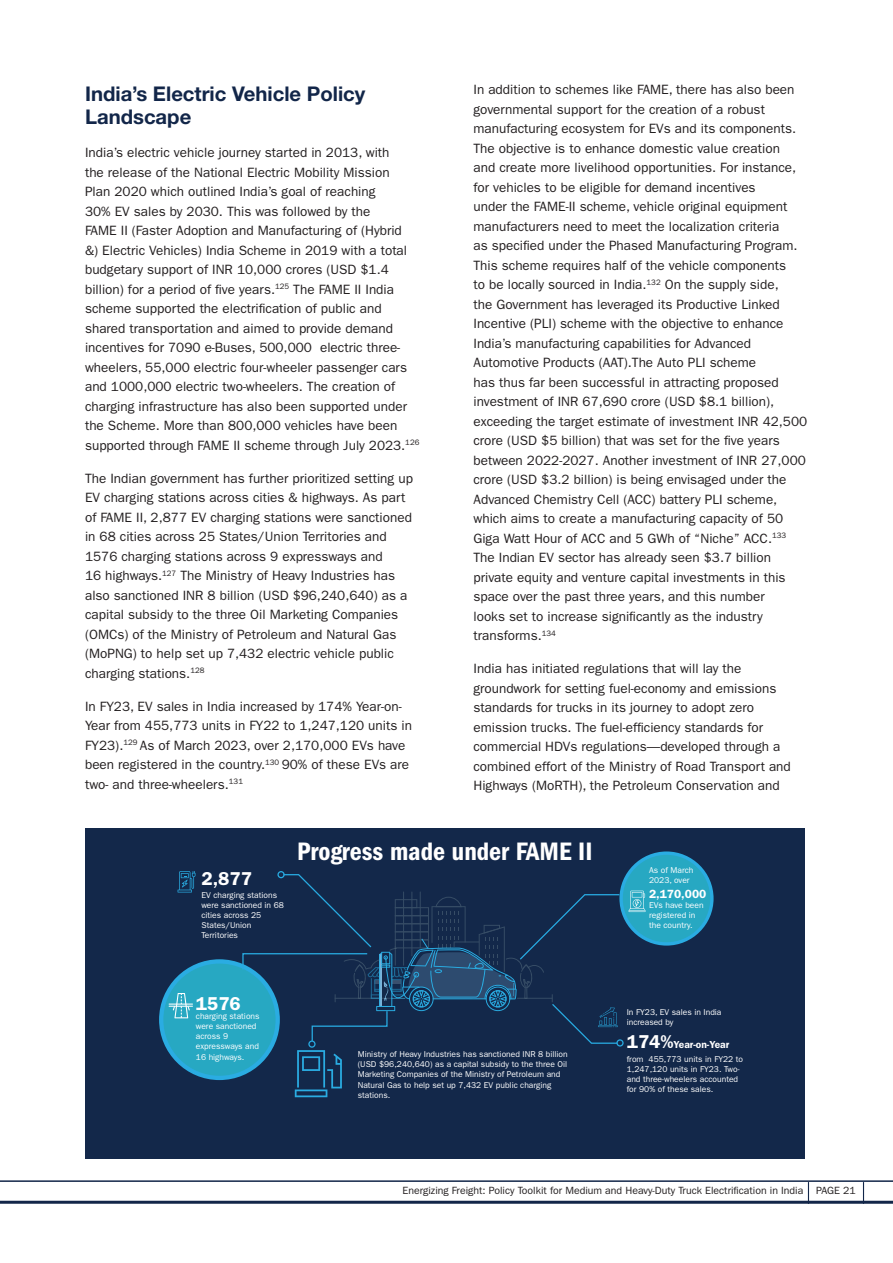
<style>
.page{position:relative;width:893px;height:1263px;background:#fff}
.page>*{position:absolute;margin:0;border:0;box-sizing:border-box;transform-origin:0 0}
.t1{font:26.1px "ITC Franklin Gothic Std Dm Cd";color:#fff}
.SUB_HEAD_LVL_2{font:700 20.25px/23.2px "Helvetica Neue";color:#122649}
.t2{font:600 18.75px "ITC Franklin Gothic Std";color:#fff}
.body{font:13.5px/19.5px "ITC Franklin Gothic Std";color:#231f20}
.t3{font:600 11.85px "ITC Franklin Gothic Std";color:#fff}
.t4{font:10.5px "ITC Franklin Gothic Std";color:#231f20}
.t5{font:600 10.2px "ITC Franklin Gothic Std";color:#fff}
.t6{font:8.55px/10.2px "ITC Franklin Gothic Std";color:#fff}
.s1{font-size:18.75px}
</style>
<div class="page">
<hr style="left:0;top:1201px;width:893px;height:3px;background:#122649">
<hr style="left:0;top:1180px;width:893px;height:2px;background:#122649">
<svg style="left:863px;top:1182px;width:1px;height:19px"></svg>
<svg style="left:808px;top:1182px;width:1px;height:19px"></svg>
<div style="left:85px;top:828px;width:719px;height:330px;background:#13284a"></div>
<div style="left:159px;top:959px;width:121px;height:121px;background:#2aace2;border-radius:50%"></div>
<div style="left:163px;top:963px;width:113px;height:113px;background:#27a8c2;border-radius:50%"></div>
<svg style="left:619px;top:851px;width:95px;height:94px"></svg>
<div style="left:623px;top:855px;width:87px;height:87px;background:#27a8c2;border-radius:50%"></div>
<svg style="left:178px;top:871px;width:17px;height:21px"></svg>
<svg style="left:169px;top:993px;width:24px;height:25px"></svg>
<svg style="left:295px;top:1050px;width:47px;height:47px"></svg>
<div style="left:308px;top:1040px;width:8px;height:8px;border:1px solid #28abe2;border-radius:50%"></div>
<div style="left:277px;top:871px;width:8px;height:7px;border:1px solid #28abe2;border-radius:50%"></div>
<div style="left:616px;top:1039px;width:8px;height:7px;border:1px solid #28abe2;border-radius:50%"></div>
<svg style="left:242px;top:873px;width:379px;height:171px"></svg>
<svg style="left:629px;top:891px;width:16px;height:21px"></svg>
<p class="SUB_HEAD_LVL_2" style="left:85px;top:82px;width:282px">India’s Electric Vehicle Policy<br>Landscape</p>
<p class="body" style="left:85px;top:143px;width:336px">India’s electric vehicle journey started in 2013, with<br>the release of the National Electric Mobility Mission<br>Plan 2020 which outlined India’s goal of reaching<br>30% EV sales by 2030. This was followed by the<br>FAME II (Faster Adoption and Manufacturing of (Hybrid<br>&amp;) Electric Vehicles) India Scheme in 2019 with a total budgetary support of INR 10,000 crores (USD $1.4 billion) for a period of five years.<sup>125</sup> The FAME II India scheme supported the electrification of public and shared transportation and aimed to provide demand incentives for 7090 e-Buses, 500,000 electric three&shy;wheelers, 55,000 electric four-wheeler passenger cars and 1000,000 electric two-wheelers. The creation of charging infrastructure has also been supported under the Scheme. More than 800,000 vehicles have been supported through FAME II scheme through July 2023.<sup>126</sup></p>
<p class="body" style="left:85px;top:468px;width:329px">The Indian government has further prioritized setting up EV charging stations across cities &amp; highways. As part of FAME II, 2,877 EV charging stations were sanctioned in 68 cities across 25 States/Union Territories and 1576 charging stations across 9 expressways and<br>16 highways.<sup>127</sup> The Ministry of Heavy Industries has also sanctioned INR 8 billion (USD $96,240,640) as a capital subsidy to the three Oil Marketing Companies (OMCs) of the Ministry of Petroleum and Natural Gas (MoPNG) to help set up 7,432 electric vehicle public charging stations.<sup>128</sup></p>
<p class="body" style="left:85px;top:696px;width:328px">In FY23, EV sales in India increased by 174% Year-on-Year from 455,773 units in FY22 to 1,247,120 units in FY23).<sup>129</sup> As of March 2023, over 2,170,000 EVs have been registered in the country.<sup>130</sup> 90% of these EVs are two- and three-wheelers.<sup>131</sup></p>
<p class="body" style="left:473px;top:80px;width:335px">In addition to schemes like FAME, there has also been governmental support for the creation of a robust manufacturing ecosystem for EVs and its components.<br>The objective is to enhance domestic value creation<br>and create more livelihood opportunities. For instance, for vehicles to be eligible for demand incentives<br>under the FAME-II scheme, vehicle original equipment manufacturers need to meet the localization criteria<br>as specified under the Phased Manufacturing Program.<br>This scheme requires half of the vehicle components<br>to be locally sourced in India.<sup>132</sup> On the supply side,<br>the Government has leveraged its Productive Linked Incentive (PLI) scheme with the objective to enhance India’s manufacturing capabilities for Advanced Automotive Products (AAT).The Auto PLI scheme<br>has thus far been successful in attracting proposed investment of INR 67,690 crore (USD $8.1 billion), exceeding the target estimate of investment INR 42,500 crore (USD $5 billion) that was set for the five years between 2022-2027. Another investment of INR 27,000 crore (USD $3.2 billion) is being envisaged under the Advanced Chemistry Cell (ACC) battery PLI scheme, which aims to create a manufacturing capacity of 50<br>Giga Watt Hour of ACC and 5 GWh of “Niche” ACC.<sup>133<br></sup>The Indian EV sector has already seen $3.7 billion private equity and venture capital investments in this space over the past three years, and this number<br>looks set to increase significantly as the industry transforms.<sup>134</sup></p>
<p class="body" style="left:473px;top:659px;width:319px">India has initiated regulations that will lay the groundwork for setting fuel-economy and emissions standards for trucks in its journey to adopt zero emission trucks. The fuel-efficiency standards for commercial HDVs regulations—developed through a combined effort of the Ministry of Road Transport and Highways (MoRTH), the Petroleum Conservation and</p>
<p class="t2" style="left:201px;top:868px;width:52px">2,877</p>
<p class="t6" style="left:201px;top:890px;width:84px">EV charging stations were sanctioned in 68 cities across 25<br>States/Union<br>Territories</p>
<p class="t1" style="left:297px;top:836px;width:297px">Progress made under FAME II</p>
<p class="t2" style="left:196px;top:992px;width:46px">1576</p>
<p class="t6" style="left:196px;top:1011px;width:65px">charging stations were sanctioned across 9 expressways and<br>16 highways.</p>
<p class="t6" style="left:358px;top:1049px;width:211px">Ministry of Heavy Industries has sanctioned INR 8 billion (USD $96,240,640) as a capital subsidy to the three Oil Marketing Companies of the Ministry of Petroleum and Natural Gas to help set up 7,432 EV public charging stations.</p>
<p class="t6" style="left:649px;top:865px;width:46px">As of March<br>2023, over</p>
<p class="t3" style="left:649px;top:886px;width:59px">2,170,000</p>
<p class="t6" style="left:649px;top:900px;width:56px">EVs have been registered in the country.</p>
<p class="t6" style="left:627px;top:1007px;width:96px">In FY23, EV sales in India increased by</p>
<p class="t5" style="left:627px;top:1038px;width:104px"><span class="s1">174%</span>Year-on-Year</p>
<p class="t6" style="left:627px;top:1054px;width:118px">from 455,773 units in FY22 to<br>1,247,120 units in FY23. Two&shy;and three-wheelers accounted for 90% of these sales.</p>
<p class="t4" style="left:403px;top:1184px;width:455px">Energizing Freight: Policy Toolkit for Medium and Heavy-Duty Truck Electrification in India PAGE 21</p>
</div>
